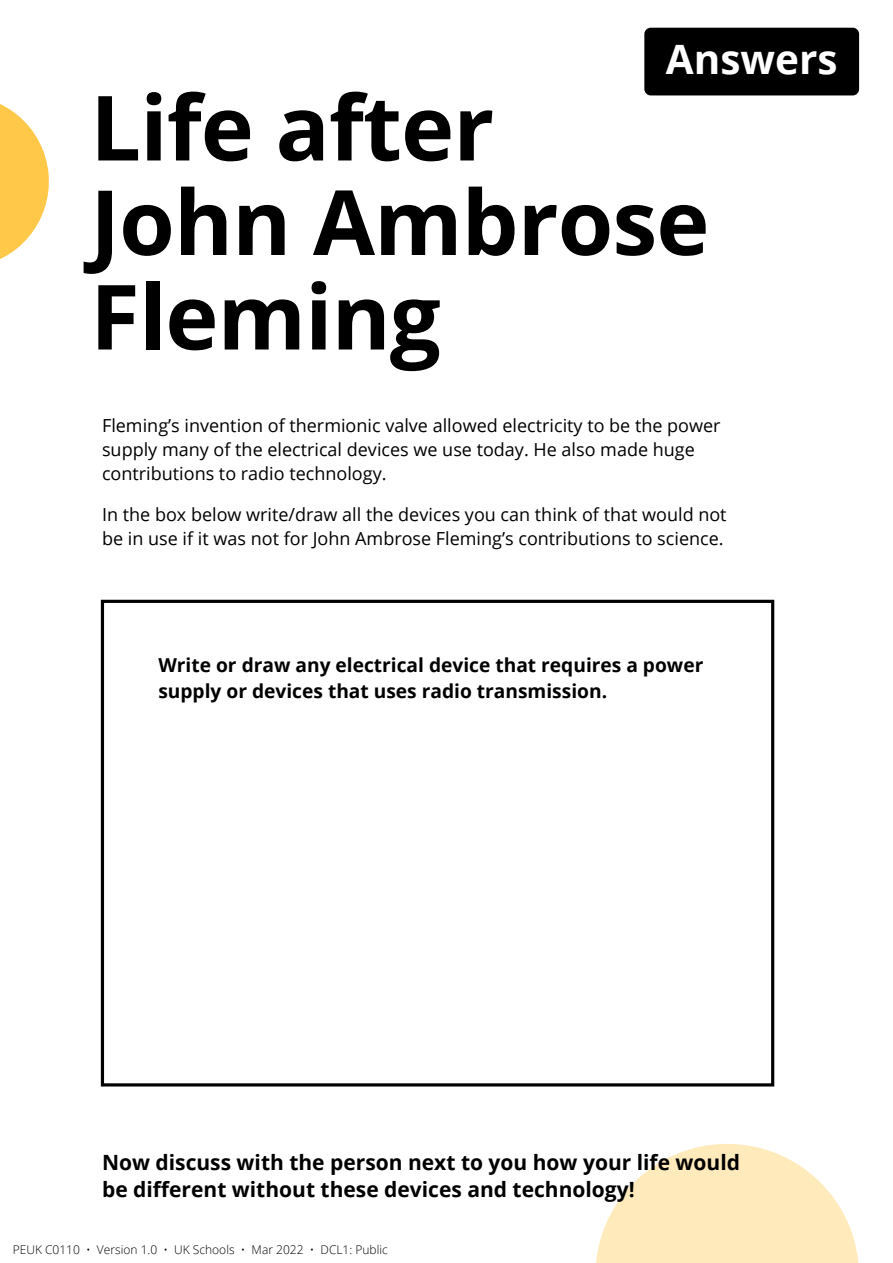
<style>
.page{position:relative;width:893px;height:1263px;background:#fff}
.page>*{position:absolute;margin:0;border:0;box-sizing:border-box;transform-origin:0 0}
.t1{font:700 90px/94.5px "Open Sans";letter-spacing:-.01em;color:#000}
.t2{font:700 40.5px "Open Sans";color:#fff}
.t3{font:700 21px/27px "Open Sans";color:#000}
.t4{font:700 19.2px/25.5px "Open Sans";color:#000}
.t5{font:18px/24px "Open Sans";color:#000}
.t6{font:300 12px "Open Sans";color:#000}
</style>
<div class="page">
<div style="left:101px;top:600px;width:673px;height:486px;border:3px solid #000"></div>
<svg style="left:0;top:104px;width:49px;height:155px"></svg>
<svg style="left:596px;top:1144px;width:263px;height:119px"></svg>
<div style="left:644px;top:28px;width:215px;height:67px;background:#000;border-radius:6px"></div>
<h2 class="t2" style="left:666px;top:31px;width:173px">Answers</h2>
<h1 class="t1" style="left:90px;top:78px;width:621px">Life after<br>John Ambrose<br>Fleming</h1>
<p class="t5" style="left:102px;top:413px;width:620px">Fleming’s invention of thermionic valve allowed electricity to be the power supply many of the electrical devices we use today. He also made huge contributions to radio technology.</p>
<p class="t5" style="left:102px;top:502px;width:626px">In the box below write/draw all the devices you can think of that would not be in use if it was not for John Ambrose Fleming’s contributions to science.</p>
<p class="t4" style="left:158px;top:652px;width:546px">Write or draw any electrical device that requires a power supply or devices that uses radio transmission.</p>
<p class="t3" style="left:102px;top:1148px;width:639px">Now discuss with the person next to you how your life would be different without these devices and technology!</p>
<p class="t6" style="left:13px;top:1242px;width:377px">PEUK C0110 • Version 1.0 • UK Schools • Mar 2022 • DCL1: Public</p>
</div>
